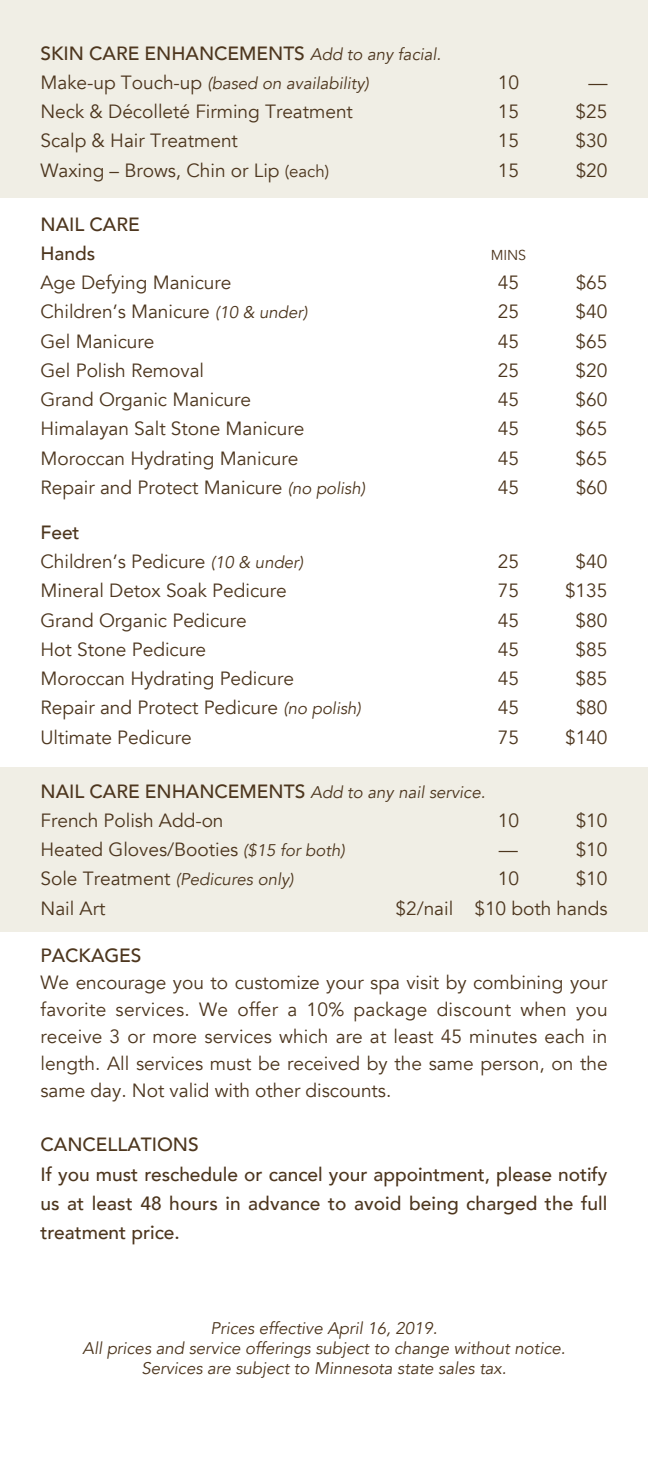
<style>
.page{position:relative;width:648px;height:1458px;background:#fff}
.page>*{position:absolute;margin:0;border:0;box-sizing:border-box;transform-origin:0 0}
.t1{font:19.12px/27px "Avenir";color:#4d361e}
.t2{font:500 19.12px/29.2px "Avenir";color:#4d361e}
.t3{font:19.12px "Avenir";color:#4d361e}
.t4{font:italic 16.88px/20.2px "Avenir";color:#4d361e;text-align:center}
.t5{font:14.4px "Avenir";color:#4d361e}
.s1{font-weight:400;font-style:italic;font-size:16.88px}
.s2{font-style:normal;font-size:19.12px}
.s3{font-size:16.88px}
.s4{font-style:italic;font-size:16.88px}
.s5{font-weight:500}
.s6{font-weight:400}
</style>
<div class="page">
<div style="left:0;top:0;width:648px;height:198px;background:#f0eee5"></div>
<div style="left:0;top:767px;width:648px;height:165px;background:#f0eee5"></div>
<hr style="left:0;top:1197px;width:1px;height:261px;background:#e2ddcb">
<p class="t2" style="left:40px;top:37px;width:402px">SKIN CARE ENHANCEMENTS <span class="s1">Add to any facial.</span></p>
<p class="t4" style="left:40px;top:73px;width:330px"><span class="s2">Make-up Touch-up</span> (based on availability)</p>
<p class="t1" style="left:498px;top:69px;width:23px">10</p>
<p class="t3" style="left:588px;top:71px;width:21px">—</p>
<p class="t1" style="left:40px;top:98px;width:314px">Neck &amp; Décolleté Firming Treatment</p>
<p class="t1" style="left:498px;top:98px;width:23px">15</p>
<p class="t1" style="left:576px;top:98px;width:33px">$25</p>
<p class="t1" style="left:40px;top:128px;width:199px">Scalp &amp; Hair Treatment</p>
<p class="t1" style="left:498px;top:128px;width:23px">15</p>
<p class="t1" style="left:576px;top:128px;width:33px">$30</p>
<p class="t1" style="left:40px;top:157px;width:290px">Waxing – Brows, Chin or Lip <span class="s3">(each)</span></p>
<p class="t1" style="left:498px;top:157px;width:23px">15</p>
<p class="t1" style="left:576px;top:157px;width:33px">$20</p>
<p class="t2" style="left:41px;top:208px;width:101px">NAIL CARE<br>Hands</p>
<p class="t5" style="left:491px;top:246px;width:37px">MINS</p>
<p class="t1" style="left:40px;top:269px;width:192px">Age Defying Manicure</p>
<p class="t1" style="left:498px;top:269px;width:23px">45</p>
<p class="t1" style="left:576px;top:269px;width:33px">$65</p>
<p class="t1" style="left:40px;top:299px;width:269px">Children’s Manicure <span class="s4">(10 &amp; under)</span></p>
<p class="t1" style="left:498px;top:299px;width:23px">25</p>
<p class="t1" style="left:576px;top:299px;width:33px">$40</p>
<p class="t1" style="left:40px;top:328px;width:116px">Gel Manicure</p>
<p class="t1" style="left:498px;top:328px;width:23px">45</p>
<p class="t1" style="left:576px;top:328px;width:33px">$65</p>
<p class="t1" style="left:40px;top:357px;width:165px">Gel Polish Removal</p>
<p class="t1" style="left:498px;top:357px;width:23px">25</p>
<p class="t1" style="left:576px;top:357px;width:33px">$20</p>
<p class="t1" style="left:40px;top:386px;width:212px">Grand Organic Manicure</p>
<p class="t1" style="left:498px;top:386px;width:23px">45</p>
<p class="t1" style="left:576px;top:386px;width:33px">$60</p>
<p class="t1" style="left:40px;top:416px;width:265px">Himalayan Salt Stone Manicure</p>
<p class="t1" style="left:498px;top:416px;width:23px">45</p>
<p class="t1" style="left:576px;top:416px;width:33px">$65</p>
<p class="t1" style="left:40px;top:445px;width:259px">Moroccan Hydrating Manicure</p>
<p class="t1" style="left:498px;top:445px;width:23px">45</p>
<p class="t1" style="left:576px;top:445px;width:33px">$65</p>
<p class="t1" style="left:40px;top:474px;width:326px">Repair and Protect Manicure <span class="s4">(no polish)</span></p>
<p class="t1" style="left:498px;top:474px;width:23px">45</p>
<p class="t1" style="left:576px;top:474px;width:33px">$60</p>
<p class="t1" style="left:40px;top:518px;width:264px;line-height:29.2px"><span class="s5">Feet<br></span>Children’s Pedicure <span class="s4">(10 &amp; under)</span></p>
<p class="t1" style="left:498px;top:548px;width:23px">25</p>
<p class="t1" style="left:576px;top:548px;width:33px">$40</p>
<p class="t1" style="left:40px;top:578px;width:248px">Mineral Detox Soak Pedicure</p>
<p class="t1" style="left:498px;top:578px;width:23px">75</p>
<p class="t1" style="left:565px;top:578px;width:44px">$135</p>
<p class="t1" style="left:40px;top:607px;width:208px">Grand Organic Pedicure</p>
<p class="t1" style="left:498px;top:607px;width:23px">45</p>
<p class="t1" style="left:576px;top:607px;width:33px">$80</p>
<p class="t1" style="left:40px;top:636px;width:167px">Hot Stone Pedicure</p>
<p class="t1" style="left:498px;top:636px;width:23px">45</p>
<p class="t1" style="left:576px;top:636px;width:33px">$85</p>
<p class="t1" style="left:40px;top:665px;width:255px">Moroccan Hydrating Pedicure</p>
<p class="t1" style="left:498px;top:665px;width:23px">45</p>
<p class="t1" style="left:576px;top:665px;width:33px">$85</p>
<p class="t1" style="left:40px;top:695px;width:322px">Repair and Protect Pedicure <span class="s4">(no polish)</span></p>
<p class="t1" style="left:498px;top:695px;width:23px">45</p>
<p class="t1" style="left:576px;top:695px;width:33px">$80</p>
<p class="t1" style="left:40px;top:724px;width:153px">Ultimate Pedicure</p>
<p class="t1" style="left:498px;top:724px;width:23px">75</p>
<p class="t1" style="left:565px;top:724px;width:44px">$140</p>
<p class="t2" style="left:40px;top:775px;width:446px">NAIL CARE ENHANCEMENTS <span class="s1">Add to any nail service.<br></span><span class="s6">French Polish Add-on</span></p>
<p class="t1" style="left:498px;top:807px;width:23px">10</p>
<p class="t1" style="left:576px;top:807px;width:33px">$10</p>
<p class="t1" style="left:40px;top:836px;width:306px">Heated Gloves/Booties <span class="s4">($15 for both)</span></p>
<p class="t1" style="left:499px;top:836px;width:21px">—</p>
<p class="t1" style="left:576px;top:836px;width:33px">$10</p>
<p class="t4" style="left:41px;top:870px;width:255px"><span class="s2">Sole Treatment</span> (Pedicures only)</p>
<p class="t1" style="left:498px;top:866px;width:23px">10</p>
<p class="t1" style="left:576px;top:866px;width:33px">$10</p>
<p class="t1" style="left:40px;top:895px;width:66px">Nail Art</p>
<p class="t1" style="left:395px;top:895px;width:214px">$2/nail $10 both hands</p>
<p class="t2" style="left:40px;top:940px;width:103px">PACKAGES</p>
<p class="t1" style="left:40px;top:970px;width:569px;text-align:justify">We encourage you to customize your spa visit by combining your favorite services. We offer a 10% package discount when you receive 3 or more services which are at least 45 minutes each in length. All services must be received by the same person, on the same day. Not valid with other discounts.</p>
<p class="t2" style="left:40px;top:1129px;width:569px">CANCELLATIONS<br>If you must reschedule or cancel your appointment, please notify us at least 48 hours in advance to avoid being charged the full treatment price.</p>
<p class="t4" style="left:82px;top:1318px;width:485px">Prices effective April 16, 2019.<br>All prices and service offerings subject to change without notice.<br>Services are subject to Minnesota state sales tax.</p>
</div>
